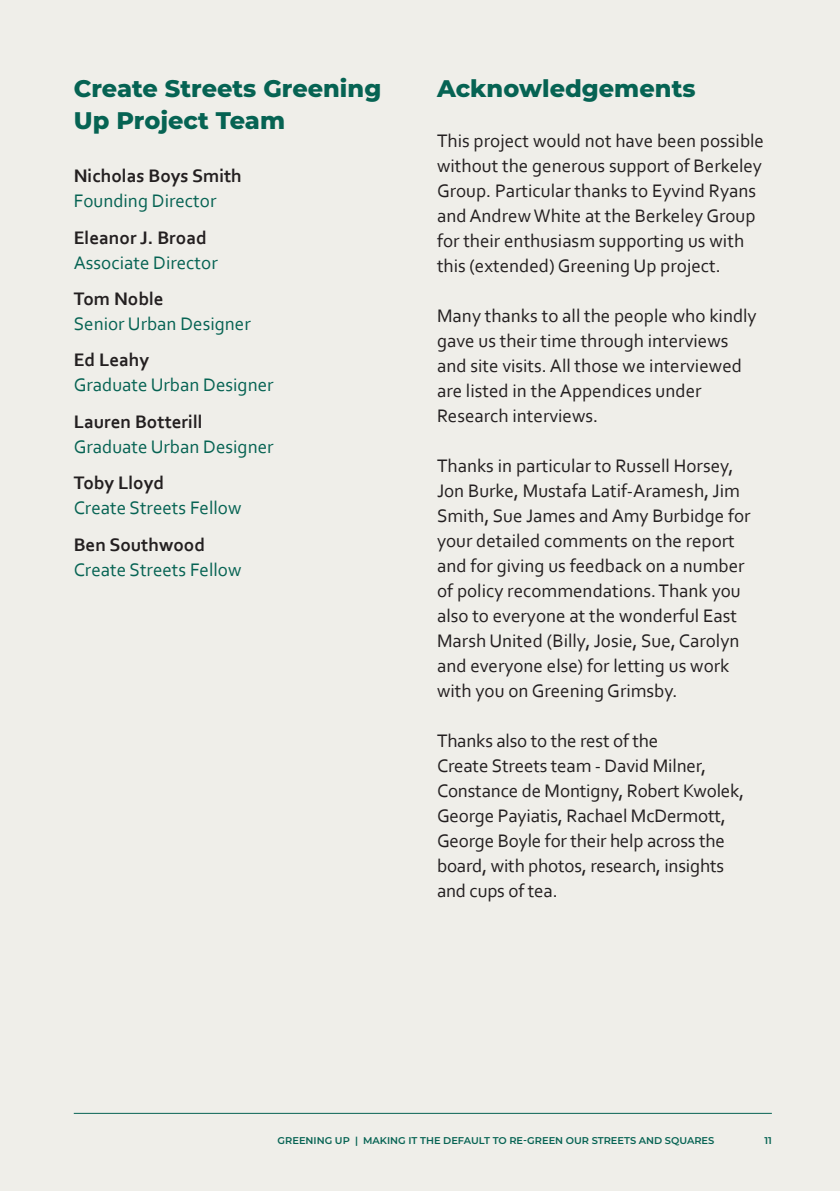
<style>
.page{position:relative;width:840px;height:1191px;background:#fff}
.page>*{position:absolute;margin:0;border:0;box-sizing:border-box;transform-origin:0 0}
.Header_2{font:800 24px/32px "Montserrat";color:#066353}
.Body{font:19px/25px "Corbel";color:#231f20}
.Body-2{font:19px "Corbel";color:#066353}
.Body-3{font:700 19px "Corbel";color:#231f20}
.t1{font:600 9.8px "Montserrat";color:#066353}
</style>
<div class="page">
<div style="left:0;top:0;width:839px;height:1191px;background:#efeee9"></div>
<hr style="left:74px;top:1113px;width:697px;height:1px;background:#066353">
<p class="Header_2" style="left:74px;top:71px;width:309px">Create Streets Greening<br>Up Project Team</p>
<p class="Body-3" style="left:74px;top:164px;width:169px">Nicholas Boys Smith</p>
<p class="Body-2" style="left:74px;top:189px;width:144px">Founding Director</p>
<p class="Body-3" style="left:74px;top:226px;width:134px">Eleanor J. Broad</p>
<p class="Body-2" style="left:74px;top:251px;width:145px">Associate Director</p>
<p class="Body-3" style="left:74px;top:287px;width:91px">Tom Noble</p>
<p class="Body-2" style="left:74px;top:312px;width:178px">Senior Urban Designer</p>
<p class="Body-3" style="left:74px;top:348px;width:77px">Ed Leahy</p>
<p class="Body-2" style="left:74px;top:373px;width:201px">Graduate Urban Designer</p>
<p class="Body-3" style="left:74px;top:410px;width:130px">Lauren Botterill</p>
<p class="Body-2" style="left:74px;top:435px;width:201px">Graduate Urban Designer</p>
<p class="Body-3" style="left:74px;top:471px;width:92px">Toby Lloyd</p>
<p class="Body-2" style="left:74px;top:496px;width:169px">Create Streets Fellow</p>
<p class="Body-3" style="left:74px;top:532px;width:133px">Ben Southwood</p>
<p class="Body-2" style="left:74px;top:557px;width:169px">Create Streets Fellow</p>
<p class="Header_2" style="left:437px;top:71px;width:260px">Acknowledgements</p>
<p class="Body" style="left:437px;top:128px;width:328px">This project would not have been possible without the generous support of Berkeley Group. Particular thanks to Eyvind Ryans and Andrew White at the Berkeley Group for their enthusiasm supporting us with this (extended) Greening Up project.</p>
<p class="Body" style="left:437px;top:303px;width:321px">Many thanks to all the people who kindly gave us their time through interviews and site visits. All those we interviewed are listed in the Appendices under Research interviews.</p>
<p class="Body" style="left:437px;top:453px;width:315px">Thanks in particular to Russell Horsey, Jon Burke, Mustafa Latif-Aramesh, Jim Smith, Sue James and Amy Burbidge for your detailed comments on the report and for giving us feedback on a number of policy recommendations. Thank you also to everyone at the wonderful East Marsh United (Billy, Josie, Sue, Carolyn and everyone else) for letting us work with you on Greening Grimsby.</p>
<p class="Body" style="left:437px;top:728px;width:308px">Thanks also to the rest of the<br>Create Streets team - David Milner, Constance de Montigny, Robert Kwolek, George Payiatis, Rachael McDermott, George Boyle for their help across the board, with photos, research, insights and cups of tea.</p>
<p class="t1" style="left:277px;top:1134px;width:438px">GREENING UP | MAKING IT THE DEFAULT TO RE-GREEN OUR STREETS AND SQUARES</p>
<p class="t1" style="left:764px;top:1134px;width:9px">11</p>
</div>
